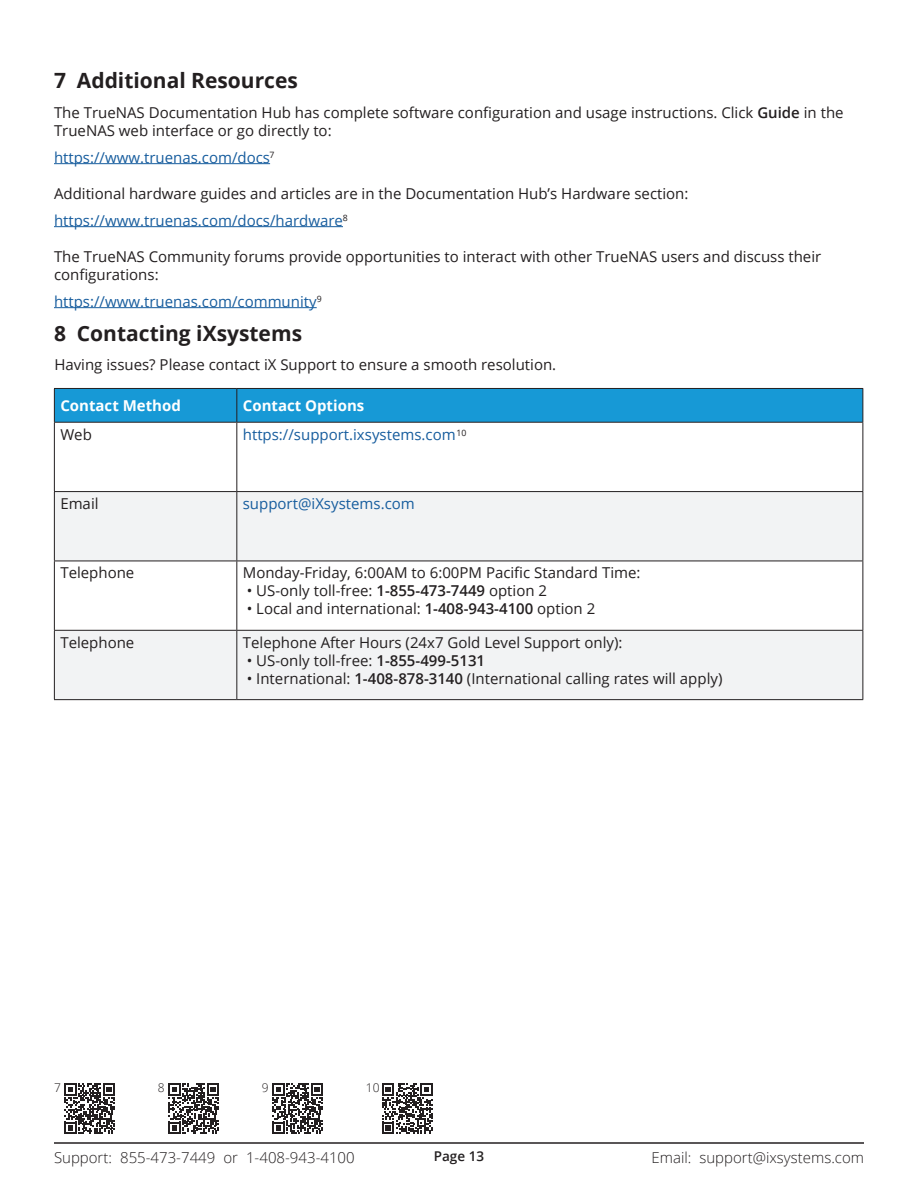
<style>
.page{position:relative;width:918px;height:1188px;background:#fff}
.page>*{position:absolute;margin:0;border:0;box-sizing:border-box;transform-origin:0 0}
.Section_Header{font:700 21px "Open Sans";color:#231f20}
.iX_Paragraph{font:15px/18px "Open Sans";color:#231f20}
.iX_Paragraph-2{font:15px "Open Sans";color:#175d9e}
.t1{font:300 15px "Open Sans";color:#231f20}
.t2{font:700 15px "Open Sans";color:#fff}
.t3{font:600 13.5px "Open Sans";color:#231f20}
.Reference{font:300 12px "Open Sans";color:#231f20}
.iX_Paragraph-3{font:8.7px "Open Sans";color:#231f20}
.s1{font-weight:600}
</style>
<div class="page">
<hr style="left:54px;top:1142px;width:810px;height:2px;background:#231f20">
<hr style="left:54px;top:163px;width:216px;height:1px;background:#175d9e">
<hr style="left:54px;top:226px;width:289px;height:1px;background:#175d9e">
<hr style="left:54px;top:307px;width:263px;height:1px;background:#175d9e">
<div style="left:55px;top:389px;width:807px;height:33px;background:#1799d6"></div>
<svg style="left:55px;top:492px;width:807px;height:207px;fill:#f2f3f4"></svg>
<hr style="left:54px;top:492px;width:1px;height:69px;background:#231f20">
<hr style="left:236px;top:492px;width:1px;height:69px;background:#231f20">
<hr style="left:862px;top:492px;width:1px;height:69px;background:#231f20">
<hr style="left:54px;top:631px;width:1px;height:68px;background:#231f20">
<hr style="left:54px;top:699px;width:183px;height:1px;background:#231f20">
<hr style="left:236px;top:631px;width:1px;height:68px;background:#231f20">
<hr style="left:862px;top:631px;width:1px;height:68px;background:#231f20">
<hr style="left:237px;top:699px;width:626px;height:1px;background:#231f20">
<hr style="left:54px;top:388px;width:183px;height:1px;background:#231f20">
<hr style="left:54px;top:389px;width:1px;height:33px;background:#231f20">
<hr style="left:54px;top:422px;width:183px;height:1px;background:#231f20">
<hr style="left:237px;top:388px;width:626px;height:1px;background:#231f20">
<hr style="left:236px;top:389px;width:1px;height:33px;background:#231f20">
<hr style="left:862px;top:389px;width:1px;height:33px;background:#231f20">
<hr style="left:237px;top:422px;width:626px;height:1px;background:#231f20">
<hr style="left:54px;top:423px;width:1px;height:68px;background:#231f20">
<hr style="left:54px;top:491px;width:183px;height:1px;background:#231f20">
<hr style="left:236px;top:423px;width:1px;height:68px;background:#231f20">
<hr style="left:862px;top:423px;width:1px;height:68px;background:#231f20">
<hr style="left:237px;top:491px;width:626px;height:1px;background:#231f20">
<hr style="left:54px;top:561px;width:183px;height:1px;background:#231f20">
<hr style="left:54px;top:561px;width:1px;height:69px;background:#231f20">
<hr style="left:54px;top:630px;width:183px;height:1px;background:#231f20">
<hr style="left:237px;top:561px;width:626px;height:1px;background:#231f20">
<hr style="left:236px;top:561px;width:1px;height:69px;background:#231f20">
<hr style="left:862px;top:561px;width:1px;height:69px;background:#231f20">
<hr style="left:237px;top:630px;width:626px;height:1px;background:#231f20">
<svg style="left:64px;top:1083px;width:51px;height:51px"></svg>
<svg style="left:168px;top:1083px;width:51px;height:51px"></svg>
<svg style="left:272px;top:1083px;width:51px;height:51px"></svg>
<svg style="left:382px;top:1083px;width:51px;height:51px"></svg>
<p class="Section_Header" style="left:54px;top:66px;width:245px">7 Additional Resources</p>
<p class="iX_Paragraph" style="left:54px;top:103px;width:791px">The TrueNAS Documentation Hub has complete software configuration and usage instructions. Click <span class="s1">Guide</span> in the<br>TrueNAS web interface or go directly to:</p>
<p class="iX_Paragraph-2" style="left:54px;top:147px;width:218px">https://www.truenas.com/docs</p>
<p class="iX_Paragraph" style="left:54px;top:184px;width:636px">Additional hardware guides and articles are in the Documentation Hub’s Hardware section:</p>
<p class="iX_Paragraph-2" style="left:54px;top:210px;width:291px">https://www.truenas.com/docs/hardware</p>
<p class="iX_Paragraph" style="left:54px;top:247px;width:769px">The TrueNAS Community forums provide opportunities to interact with other TrueNAS users and discuss their configurations:</p>
<p class="iX_Paragraph-2" style="left:54px;top:291px;width:264px">https://www.truenas.com/community</p>
<p class="iX_Paragraph-3" style="left:269px;top:149px;width:7px">7</p>
<p class="iX_Paragraph-3" style="left:343px;top:212px;width:7px">8</p>
<p class="iX_Paragraph-3" style="left:317px;top:292px;width:7px">9</p>
<p class="Section_Header" style="left:54px;top:318px;width:250px">8 Contacting iXsystems</p>
<p class="iX_Paragraph" style="left:54px;top:355px;width:503px">Having issues? Please contact iX Support to ensure a smooth resolution.</p>
<p class="t2" style="left:60px;top:395px;width:122px">Contact Method</p>
<p class="t2" style="left:243px;top:395px;width:123px">Contact Options</p>
<p class="iX_Paragraph" style="left:60px;top:425px;width:33px">Web</p>
<p class="iX_Paragraph-2" style="left:243px;top:424px;width:214px">https://support.ixsystems.com</p>
<p class="iX_Paragraph-3" style="left:456px;top:427px;width:12px">10</p>
<p class="iX_Paragraph" style="left:60px;top:494px;width:40px">Email</p>
<p class="iX_Paragraph-2" style="left:243px;top:493px;width:173px">support@iXsystems.com</p>
<p class="iX_Paragraph" style="left:60px;top:564px;width:76px">Telephone</p>
<p class="iX_Paragraph" style="left:243px;top:564px;width:399px">Monday-Friday, 6:00AM to 6:00PM Pacific Standard Time:</p>
<p class="iX_Paragraph" style="left:247px;top:582px;width:302px">• US-only toll-free: <span class="s1">1-855-473-7449</span> option 2</p>
<p class="iX_Paragraph" style="left:247px;top:600px;width:350px">• Local and international: <span class="s1">1-408-943-4100</span> option 2</p>
<p class="iX_Paragraph" style="left:60px;top:633px;width:76px">Telephone</p>
<p class="iX_Paragraph" style="left:243px;top:633px;width:381px">Telephone After Hours (24x7 Gold Level Support only):</p>
<p class="iX_Paragraph" style="left:247px;top:651px;width:240px">• US-only toll-free: <span class="s1">1-855-499-5131</span></p>
<p class="iX_Paragraph" style="left:247px;top:669px;width:477px">• International: <span class="s1">1-408-878-3140</span> (International calling rates will apply)</p>
<p class="Reference" style="left:54px;top:1079px;width:8px">7</p>
<p class="Reference" style="left:158px;top:1079px;width:8px">8</p>
<p class="Reference" style="left:262px;top:1079px;width:8px">9</p>
<p class="Reference" style="left:366px;top:1079px;width:15px">10</p>
<p class="t1" style="left:54px;top:1147px;width:302px">Support: 855-473-7449 or 1-408-943-4100</p>
<p class="t1" style="left:652px;top:1147px;width:214px">Email: support@ixsystems.com</p>
<p class="t3" style="left:434px;top:1147px;width:52px">Page 13</p>
</div>
